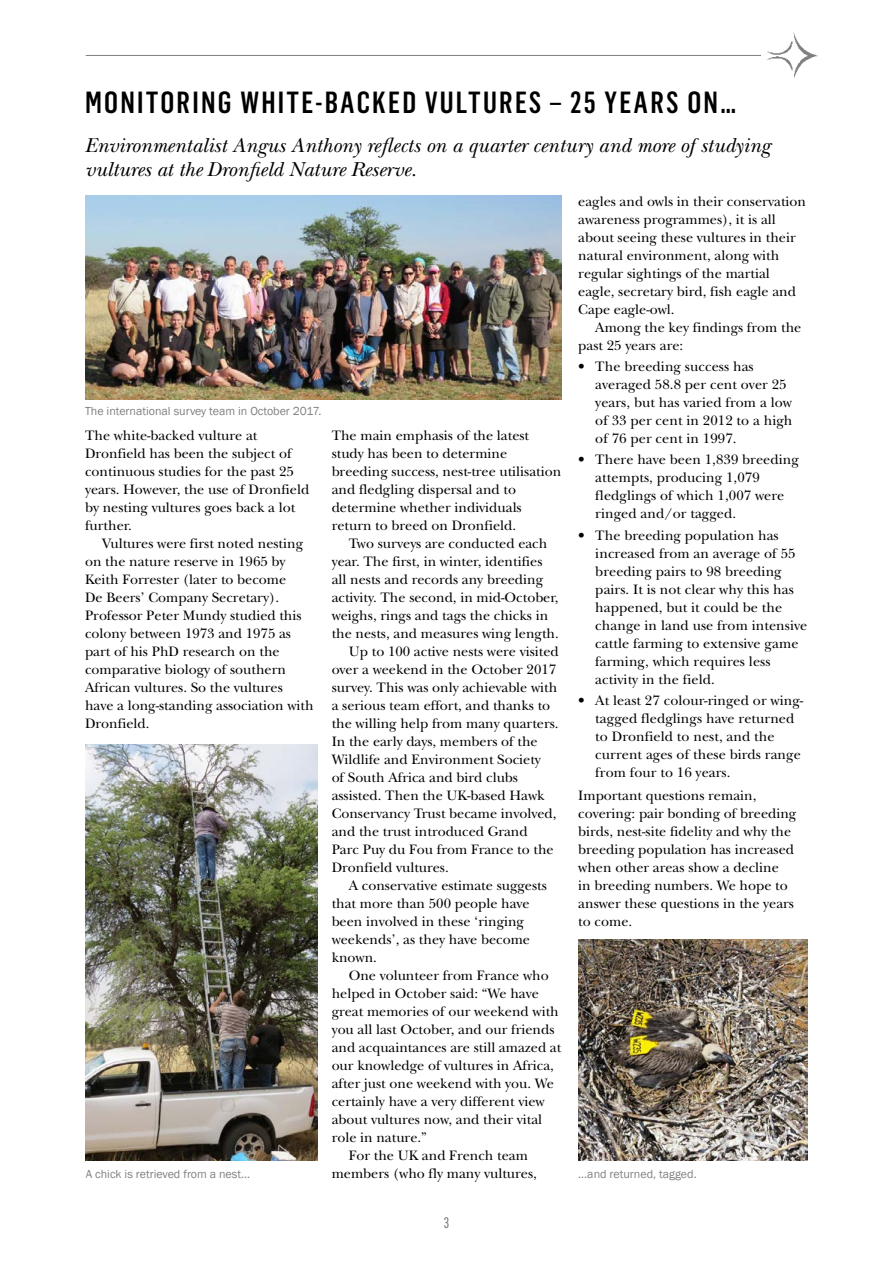
<style>
.page{position:relative;width:893px;height:1263px;background:#fff}
.page>*{position:absolute;margin:0;border:0;box-sizing:border-box;transform-origin:0 0}
.t1{font:500 30px "Flama Condensed";letter-spacing:.075em;color:#000}
.t2{font:italic 21px/24px "New Baskerville Std";color:#000}
.t3{font:15px "Flama Condensed Basic";color:#808080}
.t4{font:14.25px/18px "New Baskerville Std";color:#000}
.t5{font:12px "Franklin Gothic";color:#808080}
</style>
<div class="page">
<hr style="left:86px;top:55px;width:723px;height:1px;background:#808080">
<div style="left:761px;top:30px;width:64px;height:52px;background:#fff"></div>
<img style="left:767px;top:32px;width:51px;height:46px">
<img style="left:85px;top:196px;width:476px;height:204px">
<img style="left:86px;top:744px;width:231px;height:417px">
<img style="left:578px;top:940px;width:230px;height:221px">
<h1 class="t1" style="left:85px;top:83px;width:653px">MONITORING WHITE-BACKED VULTURES – 25 YEARS ON…</h1>
<h2 class="t2" style="left:85px;top:134px;width:687px">Environmentalist Angus Anthony reflects on a quarter century and more of studying vultures at the Dronfield Nature Reserve.</h2>
<p class="t4" style="left:578px;top:192px;width:229px">eagles and owls in their conservation awareness programmes), it is all about seeing these vultures in their natural environment, along with regular sightings of the martial eagle, secretary bird, fish eagle and<br>Cape eagle-owl.</p>
<p class="t4" style="left:578px;top:318px;width:225px;text-indent:17px">Among the key findings from the past 25 years are:</p>
<p class="t4" style="left:595px;top:357px;width:199px;text-indent:-17px">• The breeding success has averaged 58.8 per cent over 25 years, but has varied from a low of 33 per cent in 2012 to a high of 76 per cent in 1997.</p>
<p class="t4" style="left:595px;top:451px;width:205px;text-indent:-17px">• There have been 1,839 breeding attempts, producing 1,079 fledglings of which 1,007 were ringed and/or tagged.</p>
<p class="t4" style="left:595px;top:526px;width:214px;text-indent:-17px">• The breeding population has increased from an average of 55 breeding pairs to 98 breeding pairs. It is not clear why this has happened, but it could be the change in land use from intensive cattle farming to extensive game farming, which requires less activity in the field.</p>
<p class="t4" style="left:595px;top:692px;width:209px;text-indent:-17px">• At least 27 colour-ringed or wing&shy;tagged fledglings have returned to Dronfield to nest, and the current ages of these birds range from four to 16 years.</p>
<p class="t4" style="left:578px;top:786px;width:220px">Important questions remain, covering: pair bonding of breeding birds, nest-site fidelity and why the breeding population has increased when other areas show a decline<br>in breeding numbers. We hope to answer these questions in the years to come.</p>
<p class="t5" style="left:85px;top:404px;width:238px">The international survey team in October 2017.</p>
<p class="t4" style="left:332px;top:426px;width:231px">The main emphasis of the latest study has been to determine breeding success, nest-tree utilisation and fledgling dispersal and to determine whether individuals return to breed on Dronfield.</p>
<p class="t4" style="left:349px;top:534px;width:200px">Two surveys are conducted each</p>
<p class="t4" style="left:332px;top:552px;width:212px">year. The first, in winter, identifies</p>
<p class="t4" style="left:332px;top:570px;width:213px">all nests and records any breeding</p>
<p class="t4" style="left:332px;top:588px;width:228px">activity. The second, in mid-October,</p>
<p class="t4" style="left:332px;top:606px;width:218px">weighs, rings and tags the chicks in</p>
<p class="t4" style="left:332px;top:624px;width:229px">the nests, and measures wing length.</p>
<p class="t4" style="left:349px;top:642px;width:212px">Up to 100 active nests were visited</p>
<p class="t4" style="left:332px;top:660px;width:226px">over a weekend in the October 2017</p>
<p class="t4" style="left:332px;top:678px;width:227px">survey. This was only achievable with</p>
<p class="t4" style="left:332px;top:696px;width:220px">a serious team effort, and thanks to</p>
<p class="t4" style="left:332px;top:714px;width:228px">the willing help from many quarters.</p>
<p class="t4" style="left:332px;top:732px;width:208px">In the early days, members of the</p>
<p class="t4" style="left:332px;top:750px;width:211px">Wildlife and Environment Society</p>
<p class="t4" style="left:332px;top:768px;width:188px">of South Africa and bird clubs</p>
<p class="t4" style="left:332px;top:786px;width:214px">assisted. Then the UK-based Hawk</p>
<p class="t4" style="left:332px;top:804px;width:226px">Conservancy Trust became involved,</p>
<p class="t4" style="left:332px;top:822px;width:198px">and the trust introduced Grand</p>
<p class="t4" style="left:332px;top:840px;width:224px">Parc Puy du Fou from France to the</p>
<p class="t4" style="left:332px;top:858px;width:119px">Dronfield vultures.</p>
<p class="t4" style="left:349px;top:876px;width:200px">A conservative estimate suggests</p>
<p class="t4" style="left:332px;top:894px;width:200px">that more than 500 people have</p>
<p class="t4" style="left:332px;top:912px;width:194px">been involved in these ‘ringing</p>
<p class="t4" style="left:332px;top:930px;width:200px">weekends’, as they have become</p>
<p class="t4" style="left:332px;top:948px;width:47px">known.</p>
<p class="t4" style="left:349px;top:966px;width:202px">One volunteer from France who</p>
<p class="t4" style="left:332px;top:984px;width:209px">helped in October said: “We have</p>
<p class="t4" style="left:332px;top:1002px;width:229px">great memories of our weekend with</p>
<p class="t4" style="left:332px;top:1020px;width:224px">you all last October, and our friends</p>
<p class="t4" style="left:332px;top:1038px;width:231px">and acquaintances are still amazed at</p>
<p class="t4" style="left:332px;top:1056px;width:224px">our knowledge of vultures in Africa,</p>
<p class="t4" style="left:332px;top:1074px;width:224px">after just one weekend with you. We</p>
<p class="t4" style="left:332px;top:1092px;width:214px">certainly have a very different view</p>
<p class="t4" style="left:332px;top:1110px;width:212px">about vultures now, and their vital</p>
<p class="t4" style="left:332px;top:1128px;width:97px">role in nature.”</p>
<p class="t4" style="left:349px;top:1146px;width:181px">For the UK and French team</p>
<p class="t4" style="left:332px;top:1164px;width:207px">members (who fly many vultures,</p>
<p class="t4" style="left:85px;top:426px;width:226px">The white-backed vulture at<br>Dronfield has been the subject of continuous studies for the past 25 years. However, the use of Dronfield by nesting vultures goes back a lot further.</p>
<p class="t4" style="left:85px;top:534px;width:230px;text-indent:17px">Vultures were first noted nesting on the nature reserve in 1965 by<br>Keith Forrester (later to become<br>De Beers’ Company Secretary).<br>Professor Peter Mundy studied this colony between 1973 and 1975 as part of his PhD research on the comparative biology of southern<br>African vultures. So the vultures have a long-standing association with<br>Dronfield.</p>
<p class="t5" style="left:86px;top:1166px;width:166px">A chick is retrieved from a nest...</p>
<p class="t5" style="left:578px;top:1166px;width:120px">...and returned, tagged.</p>
<p class="t3" style="left:444px;top:1213px;width:7px">3</p>
</div>
